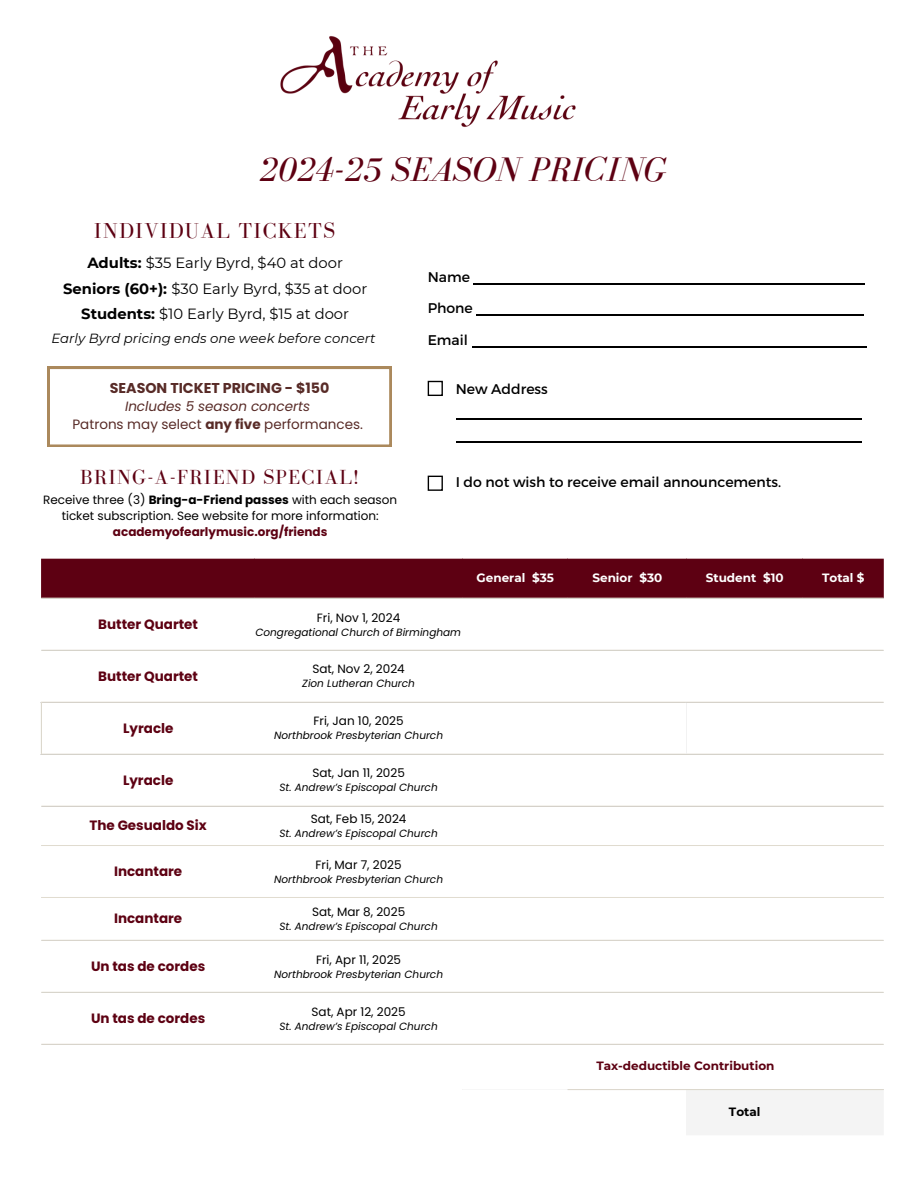
<style>
.page{position:relative;width:918px;height:1188px;background:#fff}
.page>*{position:absolute;margin:0;border:0;box-sizing:border-box;transform-origin:0 0}
.t1{font:italic 34.95px "Bodoni FLF";color:#5d0012}
.t2{font:22.2px "Bodoni FLF";letter-spacing:.06em;color:#5d0012}
.t3{font:21px "Bodoni FLF";letter-spacing:.06em;color:#5d0012}
.t4{font:14.7px/25.3px "Montserrat";color:#000;text-align:center}
.t5{font:700 14.25px "Poppins";color:#582b27}
.t6{font:14.1px "Montserrat";color:#000}
.t7{font:700 13.5px "Poppins";color:#5d0012}
.t8{font:13.5px/18px "Poppins";color:#582b27;text-align:center}
.t9{font:italic 13.2px "Montserrat";color:#000}
.t10{font:12px/16px "Poppins";color:#000;text-align:center}
.t11{font:700 12px "Montserrat";color:#fff}
.t12{font:700 12px "Poppins";color:#5d0012}
.t13{font:700 12px "Montserrat";color:#5d0012}
.t14{font:700 12px "Montserrat";color:#000}
.t15{font:italic 10.5px "Poppins";color:#000}
.s1{font-weight:700}
.s2{font-style:italic}
</style>
<div class="page">
<div style="left:41px;top:559px;width:843px;height:39px;background:#5d0012"></div>
<svg style="left:41px;top:649px;width:842px;height:395px"></svg>
<div style="left:686px;top:1090px;width:198px;height:45px;background:#f4f4f4"></div>
<hr style="left:41px;top:703px;width:1px;height:51px;background:#e1dcd0">
<hr style="left:41px;top:598px;width:843px;height:1px;background:#e1dcd0">
<hr style="left:41px;top:650px;width:843px;height:1px;background:#e1dcd0">
<hr style="left:41px;top:702px;width:843px;height:1px;background:#e1dcd0">
<hr style="left:41px;top:754px;width:843px;height:1px;background:#e1dcd0">
<hr style="left:41px;top:806px;width:843px;height:1px;background:#e1dcd0">
<hr style="left:41px;top:845px;width:843px;height:1px;background:#e1dcd0">
<hr style="left:41px;top:897px;width:843px;height:1px;background:#e1dcd0">
<hr style="left:41px;top:940px;width:843px;height:1px;background:#e1dcd0">
<hr style="left:41px;top:992px;width:843px;height:1px;background:#e1dcd0">
<hr style="left:41px;top:1044px;width:843px;height:1px;background:#e1dcd0">
<hr style="left:568px;top:1089px;width:316px;height:1px;background:#e1dcd0">
<hr style="left:686px;top:703px;width:1px;height:51px;background:#fff">
<div style="left:428px;top:381px;width:15px;height:15px;border:1px solid #000"></div>
<hr style="left:474px;top:283px;width:391px;height:1px;background:#000">
<hr style="left:477px;top:315px;width:387px;height:1px;background:#000">
<hr style="left:472px;top:346px;width:394px;height:1px;background:#000">
<hr style="left:456px;top:418px;width:406px;height:2px;background:#000">
<hr style="left:456px;top:442px;width:406px;height:1px;background:#000">
<div style="left:428px;top:476px;width:15px;height:15px;border:1px solid #000"></div>
<img style="left:280px;top:36px;width:296px;height:91px">
<svg style="left:48px;top:367px;width:343px;height:80px"></svg>
<p class="t1" style="left:259px;top:151px;width:408px">2024-25 SEASON PRICING</p>
<h2 class="t2" style="left:94px;top:219px;width:243px">INDIVIDUAL TICKETS</h2>
<h3 class="t4" style="left:63px;top:250px;width:306px"><span class="s1">Adults:</span> $35 Early Byrd, $40 at door<br><span class="s1">Seniors (60+):</span> $30 Early Byrd, $35 at door<br><span class="s1">Students:</span> $10 Early Byrd, $15 at door</h3>
<p class="t9" style="left:51px;top:331px;width:326px">Early Byrd pricing ends one week before concert</p>
<h3 class="t5" style="left:110px;top:378px;width:221px">SEASON TICKET PRICING - $150</h3>
<p class="t8" style="left:72px;top:397px;width:292px"><span class="s2">Includes 5 season concerts<br></span>Patrons may select <span class="s1">any five</span> performances.</p>
<h3 class="t3" style="left:80px;top:466px;width:280px">BRING-A-FRIEND SPECIAL!</h3>
<p class="t10" style="left:43px;top:492px;width:356px">Receive three (3) <span class="s1">Bring-a-Friend passes</span> with each season ticket subscription. See website for more information:</p>
<p class="t12" style="left:113px;top:523px;width:216px">academyofearlymusic.org/friends</p>
<p class="t6" style="left:428px;top:268px;width:44px">Name</p>
<p class="t6" style="left:428px;top:299px;width:47px">Phone</p>
<p class="t6" style="left:428px;top:331px;width:42px">Email</p>
<p class="t6" style="left:456px;top:380px;width:94px">New Address</p>
<p class="t6" style="left:456px;top:473px;width:327px">I do not wish to receive email announcements.</p>
<p class="t11" style="left:477px;top:570px;width:79px">General $35</p>
<h1 class="t11" style="left:592px;top:570px;width:71px">Senior $30</h1>
<h3 class="t11" style="left:706px;top:570px;width:79px">Student $10</h3>
<p class="t11" style="left:822px;top:570px;width:44px">Total $</p>
<p class="t7" style="left:98px;top:614px;width:101px">Butter Quartet</p>
<p class="t7" style="left:98px;top:666px;width:101px">Butter Quartet</p>
<p class="t7" style="left:123px;top:718px;width:52px">Lyracle</p>
<p class="t7" style="left:123px;top:770px;width:52px">Lyracle</p>
<h3 class="t10" style="left:317px;top:609px;width:85px">Fri, Nov 1, 2024</h3>
<h3 class="t15" style="left:255px;top:624px;width:207px">Congregational Church of Birmingham</h3>
<p class="t10" style="left:312px;top:661px;width:94px">Sat, Nov 2, 2024</p>
<p class="t15" style="left:302px;top:676px;width:114px">Zion Lutheran Church</p>
<p class="t10" style="left:314px;top:713px;width:92px">Fri, Jan 10, 2025</p>
<p class="t15" style="left:274px;top:728px;width:170px">Northbrook Presbyterian Church</p>
<p class="t10" style="left:312px;top:765px;width:94px">Sat, Jan 11, 2025</p>
<p class="t15" style="left:280px;top:780px;width:160px">St. Andrew’s Episcopal Church</p>
<p class="t7" style="left:90px;top:816px;width:119px">The Gesualdo Six</p>
<p class="t10" style="left:311px;top:811px;width:97px">Sat, Feb 15, 2024</p>
<p class="t15" style="left:280px;top:826px;width:160px">St. Andrew’s Episcopal Church</p>
<p class="t7" style="left:114px;top:862px;width:70px">Incantare</p>
<p class="t10" style="left:316px;top:857px;width:88px">Fri, Mar 7, 2025</p>
<p class="t15" style="left:274px;top:872px;width:170px">Northbrook Presbyterian Church</p>
<p class="t7" style="left:114px;top:909px;width:70px">Incantare</p>
<p class="t10" style="left:312px;top:904px;width:95px">Sat, Mar 8, 2025</p>
<p class="t15" style="left:280px;top:919px;width:160px">St. Andrew’s Episcopal Church</p>
<p class="t7" style="left:91px;top:956px;width:116px">Un tas de cordes</p>
<p class="t10" style="left:316px;top:951px;width:87px">Fri, Apr 11, 2025</p>
<p class="t15" style="left:274px;top:967px;width:170px">Northbrook Presbyterian Church</p>
<p class="t7" style="left:91px;top:1008px;width:116px">Un tas de cordes</p>
<p class="t10" style="left:312px;top:1003px;width:96px">Sat, Apr 12, 2025</p>
<p class="t15" style="left:280px;top:1019px;width:160px">St. Andrew’s Episcopal Church</p>
<p class="t13" style="left:596px;top:1059px;width:180px">Tax-deductible Contribution</p>
<p class="t14" style="left:729px;top:1104px;width:33px">Total</p>
</div>
